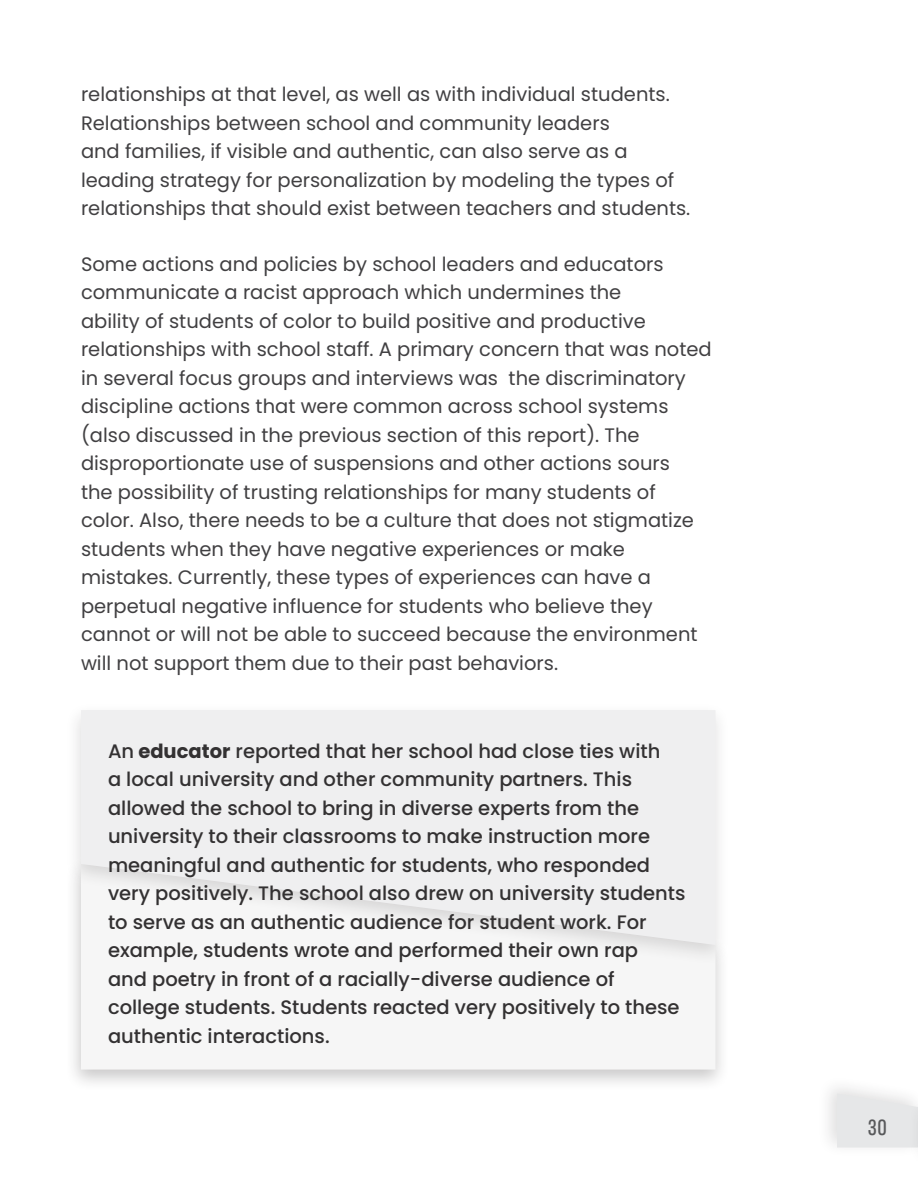
<style>
.page{position:relative;width:918px;height:1188px;background:#fff}
.page>*{position:absolute;margin:0;border:0;box-sizing:border-box;transform-origin:0 0}
.t1{font:500 22.5px "Antarctican Headline";color:#58595b}
.Body_Copy1{font:19.5px/28.5px "Poppins";color:#414042}
.Body_Copy1-2{font:500 19.5px/28.5px "Poppins";color:#333132}
.s1{font-weight:700}
</style>
<div class="page">
<div style="left:817px;top:1075px;width:101px;height:83px;background:#231f20;opacity:.15"></div>
<svg style="left:837px;top:1094px;width:81px;height:64px"></svg>
<div style="left:65px;top:856px;width:665px;height:235px;background:#231f20;opacity:.25"></div>
<div style="left:81px;top:966px;width:635px;height:104px;background:#f6f6f6"></div>
<div style="left:65px;top:701px;width:665px;height:265px;background:#efeff0"></div>
<svg style="left:81px;top:864px;width:632px;height:81px"></svg>
<p class="Body_Copy1" style="left:81px;top:80px;width:611px">relationships at that level, as well as with individual students.<br>Relationships between school and community leaders<br>and families, if visible and authentic, can also serve as a leading strategy for personalization by modeling the types of relationships that should exist between teachers and students.</p>
<p class="Body_Copy1" style="left:81px;top:250px;width:632px">Some actions and policies by school leaders and educators communicate a racist approach which undermines the<br>ability of students of color to build positive and productive relationships with school staff. A primary concern that was noted in several focus groups and interviews was the discriminatory discipline actions that were common across school systems (also discussed in the previous section of this report). The disproportionate use of suspensions and other actions sours<br>the possibility of trusting relationships for many students of color. Also, there needs to be a culture that does not stigmatize students when they have negative experiences or make mistakes. Currently, these types of experiences can have a perpetual negative influence for students who believe they cannot or will not be able to succeed because the environment will not support them due to their past behaviors.</p>
<p class="Body_Copy1-2" style="left:108px;top:737px;width:579px">An <span class="s1">educator</span> reported that her school had close ties with<br>a local university and other community partners. This allowed the school to bring in diverse experts from the university to their classrooms to make instruction more meaningful and authentic for students, who responded very positively. The school also drew on university students to serve as an authentic audience for student work. For example, students wrote and performed their own rap<br>and poetry in front of a racially-diverse audience of college students. Students reacted very positively to these authentic interactions.</p>
<p class="t1" style="left:868px;top:1111px;width:20px">30</p>
</div>
